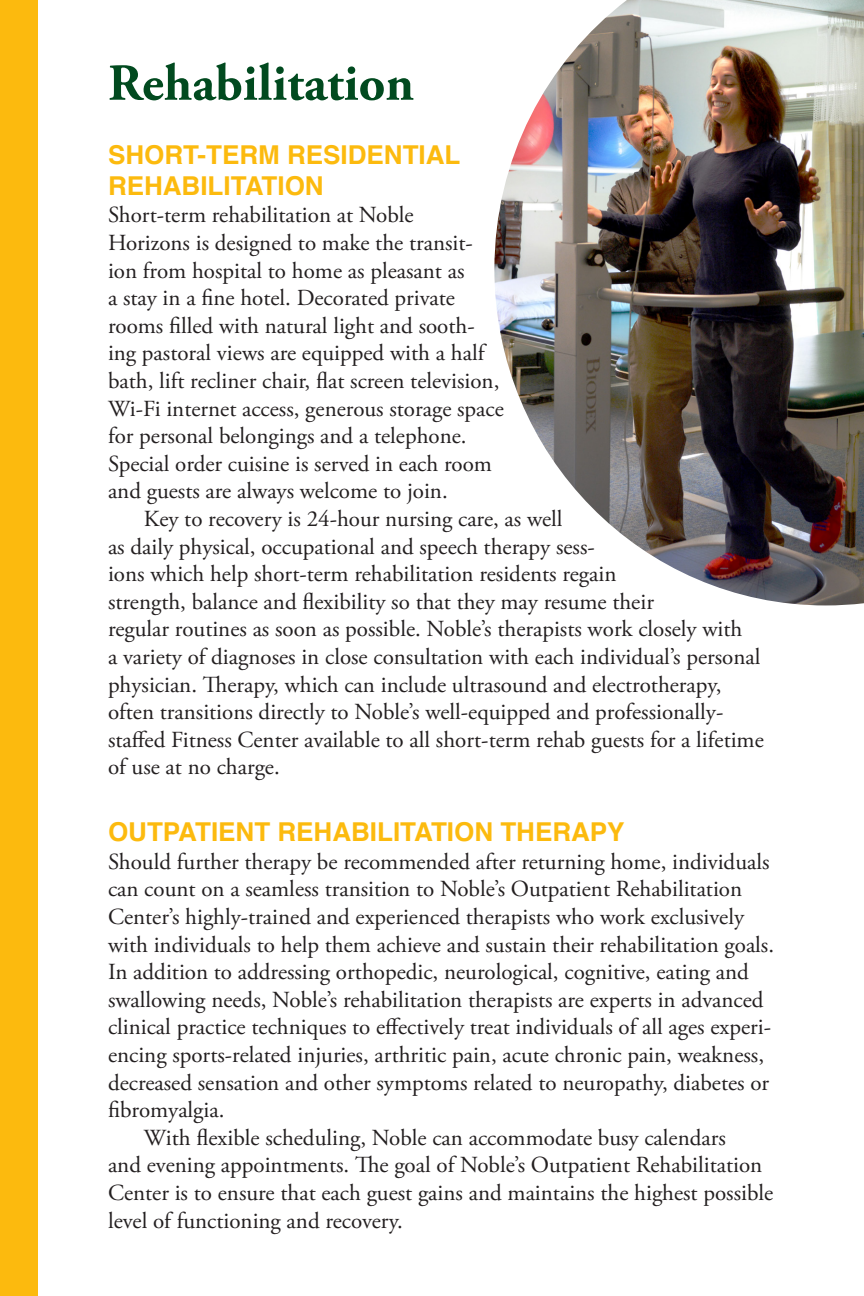
<style>
.page{position:relative;width:864px;height:1296px;background:#fff}
.page>*{position:absolute;margin:0;border:0;box-sizing:border-box;transform-origin:0 0}
.t1{font:700 52px "Adobe Garamond Pro";color:#014a1f}
.t2{font:700 26px "Helvetica";color:#fcba0e}
.t3{font:23px/27.6px "Adobe Garamond Pro";color:#231f20}
</style>
<div class="page">
<img style="left:494px;top:0;width:369px;height:605px">
<div style="left:0;top:0;width:37px;height:1296px;background:#fcba0e"></div>
<p class="t1" style="left:108px;top:53px;width:308px">Rehabilitation</p>
<p class="t2" style="left:108px;top:133px;width:354px">SHORT-TERM RESIDENTIAL</p>
<p class="t2" style="left:108px;top:165px;width:217px">REHABILITATION</p>
<p class="t3" style="left:108px;top:202px;width:307px">Short-term rehabilitation at Noble</p>
<p class="t3" style="left:108px;top:230px;width:366px">Horizons is designed to make the transit-</p>
<p class="t3" style="left:108px;top:257px;width:358px">ion from hospital to home as pleasant as</p>
<p class="t3" style="left:108px;top:285px;width:349px">a stay in a fine hotel. Decorated private</p>
<p class="t3" style="left:108px;top:312px;width:368px">rooms filled with natural light and sooth-</p>
<p class="t3" style="left:108px;top:340px;width:378px">ing pastoral views are equipped with a half</p>
<p class="t3" style="left:108px;top:368px;width:393px">bath, lift recliner chair, flat screen television,</p>
<p class="t3" style="left:108px;top:395px;width:397px">Wi-Fi internet access, generous storage space</p>
<p class="t3" style="left:108px;top:423px;width:360px">for personal belongings and a telephone.</p>
<p class="t3" style="left:108px;top:450px;width:386px">Special order cuisine is served in each room</p>
<p class="t3" style="left:108px;top:478px;width:341px">and guests are always welcome to join.</p>
<p class="t3" style="left:144px;top:506px;width:420px">Key to recovery is 24-hour nursing care, as well</p>
<p class="t3" style="left:108px;top:533px;width:488px">as daily physical, occupational and speech therapy sess-</p>
<p class="t3" style="left:108px;top:561px;width:510px">ions which help short-term rehabilitation residents regain</p>
<p class="t3" style="left:108px;top:588px;width:547px">strength, balance and flexibility so that they may resume their</p>
<p class="t3" style="left:108px;top:616px;width:636px">regular routines as soon as possible. Noble’s therapists work closely with</p>
<p class="t3" style="left:108px;top:644px;width:654px">a variety of diagnoses in close consultation with each individual’s personal physician. Therapy, which can include ultrasound and electrotherapy,</p>
<p class="t3" style="left:108px;top:699px;width:617px">often transitions directly to Noble’s well-equipped and professionally-</p>
<p class="t3" style="left:108px;top:726px;width:657px">staffed Fitness Center available to all short-term rehab guests for a lifetime of use at no charge.</p>
<p class="t2" style="left:108px;top:811px;width:518px">OUTPATIENT REHABILITATION THERAPY</p>
<p class="t3" style="left:108px;top:848px;width:663px">Should further therapy be recommended after returning home, individuals</p>
<p class="t3" style="left:108px;top:876px;width:638px">can count on a seamless transition to Noble’s Outpatient Rehabilitation<br>Center’s highly-trained and experienced therapists who work exclusively</p>
<p class="t3" style="left:108px;top:931px;width:668px">with individuals to help them achieve and sustain their rehabilitation goals.</p>
<p class="t3" style="left:108px;top:959px;width:643px">In addition to addressing orthopedic, neurological, cognitive, eating and</p>
<p class="t3" style="left:108px;top:986px;width:665px">swallowing needs, Noble’s rehabilitation therapists are experts in advanced clinical practice techniques to effectively treat individuals of all ages experi&shy;encing sports-related injuries, arthritic pain, acute chronic pain, weakness, decreased sensation and other symptoms related to neuropathy, diabetes or fibromyalgia.</p>
<p class="t3" style="left:144px;top:1124px;width:583px">With flexible scheduling, Noble can accommodate busy calendars</p>
<p class="t3" style="left:108px;top:1152px;width:667px">and evening appointments. The goal of Noble’s Outpatient Rehabilitation<br>Center is to ensure that each guest gains and maintains the highest possible level of functioning and recovery.</p>
</div>
